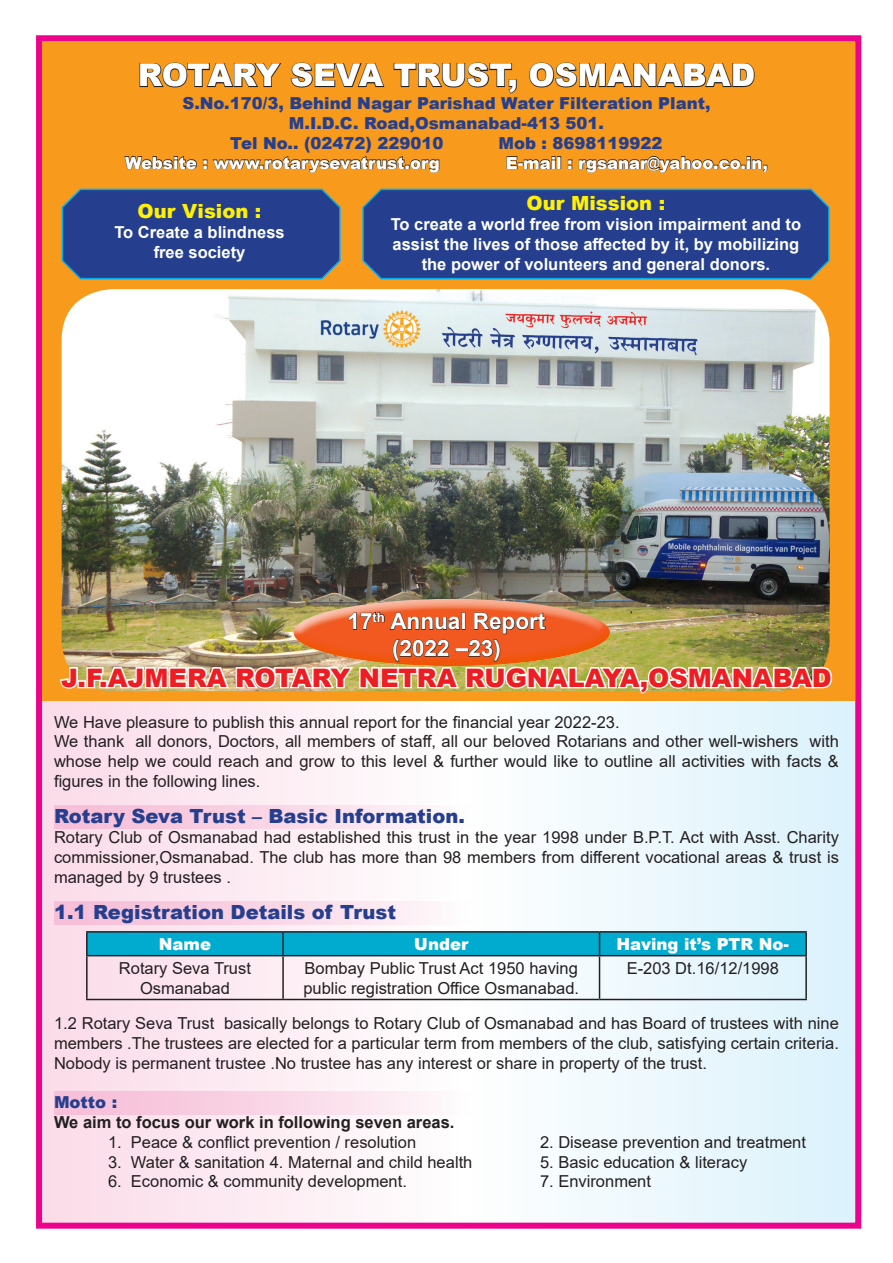
<style>
.page{position:relative;width:893px;height:1263px;background:#fff}
.page>*{position:absolute;margin:0;border:0;box-sizing:border-box;transform-origin:0 0}
.t1{font:900 31.5px "Arial";color:#fff}
.t2{font:900 25.5px "Arial";color:#ee1d23}
.t3{font:700 22.5px "Arial";color:#fff}
.t4{font:900 19.5px "Arial";color:#253f8e}
.t5{font:900 19.5px "Arial";color:#fff101}
.t6{font:16.5px/19.8px "Arial";color:#231f20;text-align:justify}
.t7{font:700 16.5px/19.8px "Arial";color:#fff;text-align:center}
.t8{font:900 16.5px "Arial";color:#253f8e}
.t9{font:900 16.5px "Arial";color:#fff}
.t10{font:700 16.5px "Arial";color:#231f20}
</style>
<div class="page">
<div style="left:39px;top:38px;width:819px;height:1188px;background:linear-gradient(to right,#ffe5ed,#e4fdff)"></div>
<div style="left:36px;top:35px;width:825px;height:1194px;border:6px solid #ed028c"></div>
<div style="left:54px;top:805px;width:420px;height:23px;background:linear-gradient(to right,#f6b8d3,#fdf8fa)"></div>
<div style="left:54px;top:901px;width:420px;height:23px;background:linear-gradient(to right,#f6b8d3,#fdf8fa)"></div>
<div style="left:54px;top:1092px;width:420px;height:23px;background:linear-gradient(to right,#f6b8d3,#fdf8fa)"></div>
<div style="left:42px;top:41px;width:813px;height:660px;background:#f89a1c"></div>
<img style="left:62px;top:289px;width:768px;height:322px">
<hr style="left:86px;top:931px;width:197px;height:2px;background:#231f20">
<hr style="left:86px;top:933px;width:2px;height:22px;background:#231f20">
<hr style="left:283px;top:931px;width:316px;height:2px;background:#231f20">
<hr style="left:599px;top:931px;width:208px;height:2px;background:#231f20">
<svg style="left:87px;top:932px;width:719px;height:23px;background:#01a6ca"></svg>
<hr style="left:805px;top:933px;width:2px;height:22px;background:#231f20">
<hr style="left:86px;top:955px;width:197px;height:1px;background:#231f20">
<hr style="left:86px;top:956px;width:2px;height:43px;background:#231f20">
<hr style="left:283px;top:955px;width:316px;height:1px;background:#231f20">
<hr style="left:282px;top:956px;width:2px;height:43px;background:#231f20">
<hr style="left:599px;top:955px;width:208px;height:1px;background:#231f20">
<hr style="left:599px;top:956px;width:1px;height:43px;background:#231f20">
<hr style="left:805px;top:956px;width:2px;height:43px;background:#231f20">
<hr style="left:86px;top:999px;width:197px;height:1px;background:#231f20">
<hr style="left:283px;top:999px;width:316px;height:1px;background:#231f20">
<hr style="left:599px;top:999px;width:208px;height:1px;background:#231f20">
<svg style="left:139px;top:62px;width:143px;height:26px"></svg>
<svg style="left:290px;top:62px;width:95px;height:26px"></svg>
<svg style="left:393px;top:62px;width:124px;height:32px"></svg>
<svg style="left:529px;top:62px;width:226px;height:26px"></svg>
<svg style="left:124px;top:156px;width:73px;height:14px"></svg>
<svg style="left:203px;top:156px;width:237px;height:17px"></svg>
<svg style="left:506px;top:156px;width:50px;height:14px"></svg>
<div style="left:557px;top:156px;width:4px;height:13px;border:1px solid #231f20"></div>
<svg style="left:568px;top:160px;width:4px;height:9px"></svg>
<svg style="left:579px;top:156px;width:189px;height:17px"></svg>
<div style="left:293px;top:596px;width:319px;height:41px;background:#fff;opacity:.75"></div>
<img style="left:60px;top:611px;width:773px;height:83px">
<img style="left:595px;top:473px;width:235px;height:131px">
<svg style="left:61px;top:188px;width:280px;height:92px;background:#2c478c"></svg>
<svg style="left:362px;top:188px;width:468px;height:92px;background:#2a458e"></svg>
<p class="t1" style="left:138px;top:52px;width:619px">ROTARY SEVA TRUST, OSMANABAD</p>
<p class="t8" style="left:182px;top:91px;width:530px">S.No.170/3, Behind Nagar Parishad Water Filteration Plant,</p>
<p class="t8" style="left:289px;top:111px;width:317px">M.I.D.C. Road,Osmanabad-413 501.</p>
<p class="t8" style="left:230px;top:131px;width:215px">Tel No.. (02472) 229010</p>
<p class="t8" style="left:498px;top:131px;width:166px">Mob : 8698119922</p>
<p class="t9" style="left:125px;top:151px;width:316px">Website : www.rotarysevatrust.org</p>
<p class="t9" style="left:506px;top:151px;width:264px">E-mail : rgsanar@yahoo.co.in,</p>
<p class="t5" style="left:138px;top:197px;width:125px">Our Vision :</p>
<p class="t7" style="left:114px;top:222px;width:172px">To Create a blindness free society</p>
<p class="t5" style="left:527px;top:189px;width:140px">Our Mission :</p>
<p class="t7" style="left:391px;top:215px;width:412px">To create a world free from vision impairment and to assist the lives of those affected by it, by mobilizing the power of volunteers and general donors.</p>
<p class="t3" style="left:348px;top:605px;width:199px">17<sup>th</sup> Annual Report</p>
<p class="t3" style="left:392px;top:632px;width:110px">(2022 –23)</p>
<p class="t2" style="left:61px;top:659px;width:772px">J.F.AJMERA ROTARY NETRA RUGNALAYA,OSMANABAD</p>
<p class="t6" style="left:54px;top:712px;width:567px">We Have pleasure to publish this annual report for the financial year 2022-23.</p>
<p class="t6" style="left:54px;top:732px;width:786px">We thank all donors, Doctors, all members of staff, all our beloved Rotarians and other well-wishers with whose help we could reach and grow to this level &amp; further would like to outline all activities with facts &amp; figures in the following lines.</p>
<p class="t4" style="left:54px;top:802px;width:412px">Rotary Seva Trust – Basic Information.</p>
<p class="t6" style="left:54px;top:827px;width:786px">Rotary Club of Osmanabad had established this trust in the year 1998 under B.P.T. Act with Asst. Charity commissioner,Osmanabad. The club has more than 98 members from different vocational areas &amp; trust is managed by 9 trustees .</p>
<p class="t4" style="left:54px;top:898px;width:344px">1.1 Registration Details of Trust</p>
<p class="t9" style="left:159px;top:932px;width:54px">Name</p>
<p class="t9" style="left:414px;top:932px;width:56px">Under</p>
<p class="t9" style="left:617px;top:932px;width:174px">Having it’s PTR No-</p>
<p class="t6" style="left:119px;top:958px;width:134px;text-align:center">Rotary Seva Trust<br>Osmanabad</p>
<p class="t6" style="left:303px;top:958px;width:277px">Bombay Public Trust Act 1950 having public registration Office Osmanabad.</p>
<p class="t6" style="left:627px;top:958px;width:154px">E-203 Dt.16/12/1998</p>
<p class="t6" style="left:54px;top:1013px;width:786px">1.2 Rotary Seva Trust basically belongs to Rotary Club of Osmanabad and has Board of trustees with nine members .The trustees are elected for a particular term from members of the club, satisfying certain criteria.<br>Nobody is permanent trustee .No trustee has any interest or share in property of the trust.</p>
<p class="t8" style="left:54px;top:1090px;width:65px">Motto :</p>
<p class="t10" style="left:54px;top:1110px;width:402px">We aim to focus our work in following seven areas.</p>
<p class="t6" style="left:108px;top:1132px;width:310px">1. Peace &amp; conflict prevention / resolution</p>
<p class="t6" style="left:540px;top:1132px;width:267px">2. Disease prevention and treatment</p>
<p class="t6" style="left:108px;top:1152px;width:366px">3. Water &amp; sanitation 4. Maternal and child health</p>
<p class="t6" style="left:540px;top:1152px;width:209px">5. Basic education &amp; literacy</p>
<p class="t6" style="left:108px;top:1171px;width:300px">6. Economic &amp; community development.</p>
<p class="t6" style="left:540px;top:1171px;width:112px">7. Environment</p>
</div>
